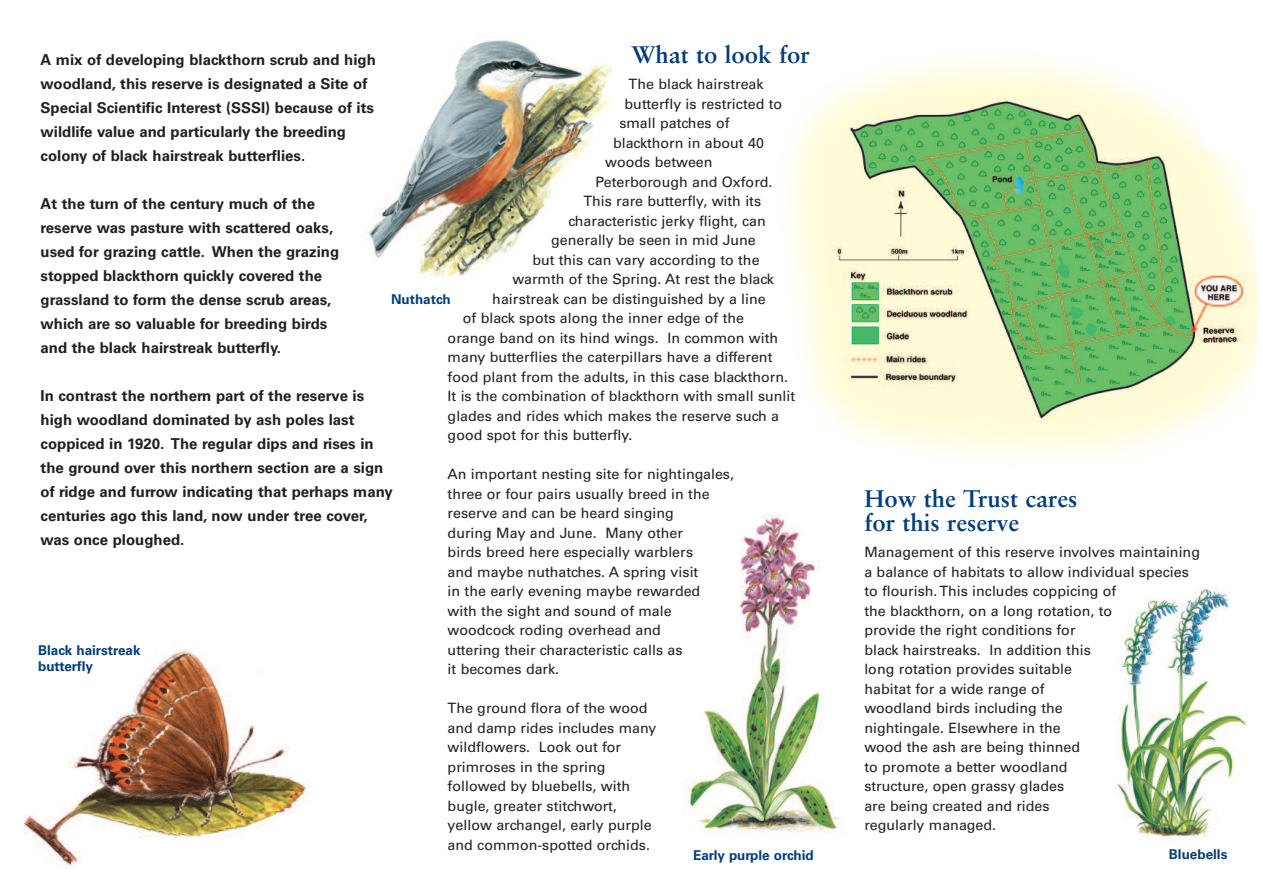
<style>
.page{position:relative;width:1263px;height:893px;background:#fff}
.page>*{position:absolute;margin:0;border:0;box-sizing:border-box;transform-origin:0 0}
.t1{font:700 24px/24px "Sabon";color:#013d7d}
.t2{font:700 15px/24px "Univers";color:#231f20}
.t3{font:14.25px/19.5px "Univers";color:#231f20}
.t4{font:700 13.5px/16.2px "Univers";color:#013d7d}
</style>
<div class="page">
<img style="left:23px;top:650px;width:289px;height:218px">
<img style="left:1115px;top:588px;width:134px;height:252px">
<img style="left:366px;top:40px;width:245px;height:239px">
<img style="left:682px;top:514px;width:160px;height:321px">
<img style="left:793px;top:62px;width:466px;height:391px">
<h1 class="t1" style="left:632px;top:45px;width:180px">What to look for</h1>
<p class="t3" style="left:629px;top:76px;width:136px">The black hairstreak</p>
<p class="t3" style="left:625px;top:95px;width:159px">butterfly is restricted to</p>
<p class="t3" style="left:619px;top:115px;width:112px">small patches of</p>
<p class="t3" style="left:613px;top:134px;width:152px">blackthorn in about 40</p>
<p class="t3" style="left:605px;top:154px;width:109px">woods between</p>
<p class="t3" style="left:596px;top:173px;width:178px">Peterborough and Oxford.</p>
<p class="t3" style="left:583px;top:193px;width:179px">This rare butterfly, with its</p>
<p class="t3" style="left:568px;top:212px;width:199px">characteristic jerky flight, can</p>
<p class="t3" style="left:551px;top:232px;width:206px">generally be seen in mid June</p>
<p class="t3" style="left:532px;top:251px;width:229px">but this can vary according to the</p>
<p class="t3" style="left:512px;top:271px;width:263px">warmth of the Spring. At rest the black</p>
<p class="t3" style="left:492px;top:290px;width:275px">hairstreak can be distinguished by a line</p>
<p class="t3" style="left:463px;top:310px;width:283px">of black spots along the inner edge of the</p>
<p class="t3" style="left:448px;top:329px;width:332px">orange band on its hind wings. In common with</p>
<p class="t3" style="left:448px;top:349px;width:326px">many butterflies the caterpillars have a different</p>
<p class="t3" style="left:448px;top:368px;width:342px">food plant from the adults, in this case blackthorn.</p>
<p class="t3" style="left:448px;top:388px;width:349px">It is the combination of blackthorn with small sunlit</p>
<p class="t3" style="left:448px;top:407px;width:333px">glades and rides which makes the reserve such a</p>
<p class="t3" style="left:448px;top:427px;width:186px">good spot for this butterfly.</p>
<p class="t3" style="left:448px;top:466px;width:288px">An important nesting site for nightingales, three or four pairs usually breed in the reserve and can be heard singing<br>during May and June. Many other<br>birds breed here especially warblers<br>and maybe nuthatches. A spring visit<br>in the early evening maybe rewarded<br>with the sight and sound of male woodcock roding overhead and<br>uttering their characteristic calls as<br>it becomes dark.</p>
<p class="t3" style="left:448px;top:700px;width:210px">The ground flora of the wood and damp rides includes many wildflowers. Look out for primroses in the spring followed by bluebells, with bugle, greater stitchwort, yellow archangel, early purple and common-spotted orchids.</p>
<p class="t2" style="left:40px;top:49px;width:337px">A mix of developing blackthorn scrub and high woodland, this reserve is designated a Site of Special Scientific Interest (SSSI) because of its wildlife value and particularly the breeding colony of black hairstreak butterflies.</p>
<p class="t2" style="left:40px;top:193px;width:300px">At the turn of the century much of the reserve was pasture with scattered oaks, used for grazing cattle. When the grazing stopped blackthorn quickly covered the grassland to form the dense scrub areas, which are so valuable for breeding birds and the black hairstreak butterfly.</p>
<p class="t2" style="left:40px;top:385px;width:354px">In contrast the northern part of the reserve is high woodland dominated by ash poles last coppiced in 1920. The regular dips and rises in the ground over this northern section are a sign of ridge and furrow indicating that perhaps many centuries ago this land, now under tree cover, was once ploughed.</p>
<p class="t4" style="left:391px;top:292px;width:61px">Nuthatch</p>
<p class="t4" style="left:38px;top:643px;width:104px">Black hairstreak butterfly</p>
<p class="t4" style="left:693px;top:848px;width:122px">Early purple orchid</p>
<h1 class="t1" style="left:864px;top:489px;width:215px">How the Trust cares for this reserve</h1>
<p class="t3" style="left:864px;top:544px;width:337px">Management of this reserve involves maintaining a balance of habitats to allow individual species to flourish. This includes coppicing of<br>the blackthorn, on a long rotation, to<br>provide the right conditions for<br>black hairstreaks. In addition this<br>long rotation provides suitable<br>habitat for a wide range of<br>woodland birds including the<br>nightingale. Elsewhere in the<br>wood the ash are being thinned<br>to promote a better woodland<br>structure, open grassy glades<br>are being created and rides<br>regularly managed.</p>
<p class="t4" style="left:1169px;top:847px;width:60px">Bluebells</p>
</div>
